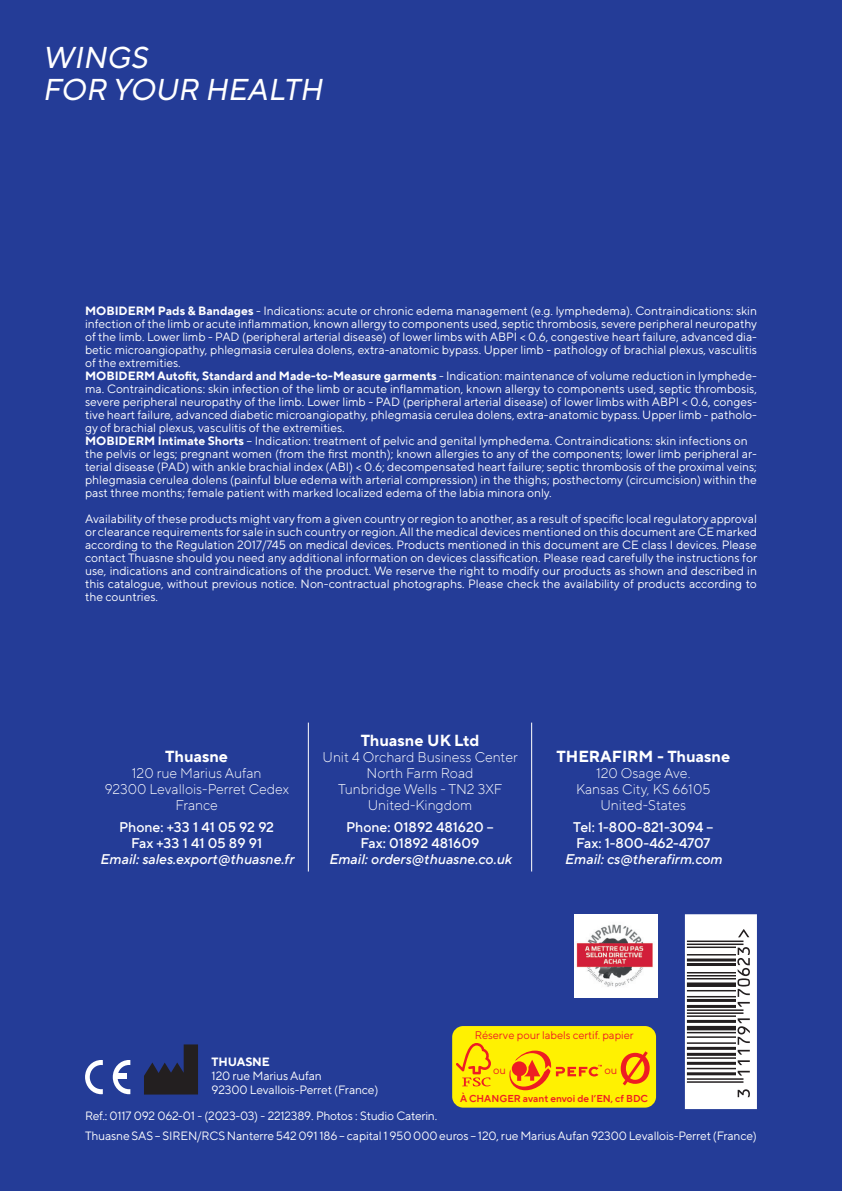
<style>
.page{position:relative;width:842px;height:1191px;background:#243c97}
.page>*{position:absolute;margin:0;border:0;box-sizing:border-box;transform-origin:0 0}
.t1{font:61.2px "Myriad Pro";color:#ee1d23}
.t2{font:italic 30px/32px "TT Norms Pro";color:#fff}
.t3{font:700 16px "TT Norms Pro";color:#fff}
.t4{font:300 14px/16px "TT Norms Pro";color:#fff;text-align:center}
.t5{font:500 14px/16px "TT Norms Pro";color:#fff;text-align:center}
.t6{font:italic 500 14px "TT Norms Pro";color:#fff}
.t7{font:12px/13px "TT Norms Pro";color:#fff}
.t8{font:700 12px "TT Norms Pro";letter-spacing:-.01em;color:#fff}
.t9{font:11px "TT Norms Pro";color:#ee1d23}
.t10{font:600 10px "TT Norms Pro";color:#ee1d23}
.s1{font-weight:700}
</style>
<div class="page">
<div style="left:686px;top:915px;width:70px;height:193px;background:#fff"></div>
<svg style="left:688px;top:929px;width:62px;height:168px"></svg>
<div style="left:685px;top:914px;width:72px;height:195px;border:2px solid #fff"></div>
<svg style="left:144px;top:1044px;width:54px;height:50px"></svg>
<svg style="left:85px;top:1060px;width:18px;height:34px"></svg>
<svg style="left:113px;top:1060px;width:17px;height:34px"></svg>
<div style="left:115px;top:1073px;width:12px;height:5px;background:#fff"></div>
<hr style="left:308px;top:722px;width:1px;height:149px;background:#fff">
<hr style="left:531px;top:722px;width:1px;height:149px;background:#fff">
<div style="left:453px;top:1027px;width:202px;height:79px;background:#fff101;border-radius:10px"></div>
<div style="left:452px;top:1026px;width:204px;height:81px;border:2px solid #fff101;border-radius:10px"></div>
<svg style="left:509px;top:1050px;width:93px;height:40px"></svg>
<svg style="left:456px;top:1043px;width:35px;height:43px"></svg>
<img style="left:574px;top:914px;width:84px;height:83px">
<h2 class="t2" style="left:43px;top:39px;width:288px">WINGS<br>FOR YOUR HEALTH</h2>
<p class="t7" style="left:85px;top:303px;width:674px"><span class="s1">MOBIDERM Pads &amp; Bandages</span> - Indications: acute or chronic edema management (e.g. lymphedema). Contraindications: skin infection of the limb or acute inflammation, known allergy to components used, septic thrombosis, severe peripheral neuropathy of the limb. Lower limb - PAD (peripheral arterial disease) of lower limbs with ABPI &lt; 0.6, congestive heart failure, advanced dia&shy;betic microangiopathy, phlegmasia cerulea dolens, extra-anatomic bypass. Upper limb - pathology of brachial plexus, vasculitis of the extremities.<br><span class="s1">MOBIDERM Autofit, Standard and Made-to-Measure garments</span> - Indication: maintenance of volume reduction in lymphede&shy;ma. Contraindications: skin infection of the limb or acute inflammation, known allergy to components used, septic thrombosis, severe peripheral neuropathy of the limb. Lower limb - PAD (peripheral arterial disease) of lower limbs with ABPI &lt; 0.6, conges&shy;tive heart failure, advanced diabetic microangiopathy, phlegmasia cerulea dolens, extra-anatomic bypass. Upper limb - patholo&shy;gy of brachial plexus, vasculitis of the extremities.<br><span class="s1">MOBIDERM Intimate Shorts</span> – Indication: treatment of pelvic and genital lymphedema. Contraindications: skin infections on the pelvis or legs; pregnant women (from the first month); known allergies to any of the components; lower limb peripheral ar&shy;terial disease (PAD) with ankle brachial index (ABI) &lt; 0.6; decompensated heart failure; septic thrombosis of the proximal veins; phlegmasia cerulea dolens (painful blue edema with arterial compression) in the thighs; posthectomy (circumcision) within the past three months; female patient with marked localized edema of the labia minora only.</p>
<p class="t7" style="left:85px;top:511px;width:674px;text-align:justify">Availability of these products might vary from a given country or region to another, as a result of specific local regulatory approval or clearance requirements for sale in such country or region. All the medical devices mentioned on this document are CE marked according to the Regulation 2017/745 on medical devices. Products mentioned in this document are CE class I devices. Please contact Thuasne should you need any additional information on devices classification. Please read carefully the instructions for use, indications and contraindications of the product. We reserve the right to modify our products as shown and described in this catalogue, without previous notice. Non-contractual photographs. Please check the availability of products according to the countries.</p>
<h3 class="t3" style="left:165px;top:744px;width:64px">Thuasne</h3>
<p class="t4" style="left:105px;top:764px;width:186px">120 rue Marius Aufan<br>92300 Levallois-Perret Cedex<br>France</p>
<p class="t5" style="left:119px;top:817px;width:156px">Phone: +33 1 41 05 92 92<br>Fax +33 1 41 05 89 91</p>
<p class="t6" style="left:100px;top:848px;width:196px">Email: sales.export@thuasne.fr</p>
<h3 class="t3" style="left:361px;top:728px;width:120px">Thuasne UK Ltd</h3>
<p class="t4" style="left:322px;top:748px;width:197px">Unit 4 Orchard Business Center<br>North Farm Road<br>Tunbridge Wells - TN2 3XF<br>United-Kingdom</p>
<p class="t5" style="left:346px;top:817px;width:149px">Phone: 01892 481620 –<br>Fax: 01892 481609</p>
<p class="t6" style="left:329px;top:848px;width:184px">Email: orders@thuasne.co.uk</p>
<h3 class="t3" style="left:556px;top:744px;width:175px">THERAFIRM - Thuasne</h3>
<p class="t4" style="left:576px;top:764px;width:136px">120 Osage Ave.<br>Kansas City, KS 66105<br>United-States</p>
<p class="t5" style="left:573px;top:817px;width:142px;text-align:left">Tel: 1-800-821-3094 –<br>Fax: 1-800-462-4707</p>
<p class="t6" style="left:564px;top:848px;width:159px">Email: cs@therafirm.com</p>
<p class="t9" style="left:475px;top:1026px;width:160px">Réserve pour labels certif. papier</p>
<p class="t8" style="left:212px;top:1053px;width:60px">THUASNE</p>
<p class="t7" style="left:212px;top:1068px;width:168px;line-height:14px">120 rue Marius Aufan<br>92300 Levallois-Perret (France)</p>
<h1 class="t1" style="left:618px;top:1025px;width:35px">ø</h1>
<p class="t9" style="left:493px;top:1062px;width:14px">ou</p>
<p class="t9" style="left:604px;top:1062px;width:14px">ou</p>
<p class="t10" style="left:460px;top:1091px;width:189px">À CHANGER avant envoi de l’EN, cf BDC</p>
<p class="t7" style="left:85px;top:1105px;width:673px;line-height:19.6px">Ref.: 0117 092 062-01 - (2023-03) - 2212389. Photos : Studio Caterin.<br>Thuasne SAS – SIREN/RCS Nanterre 542 091 186 – capital 1 950 000 euros – 120, rue Marius Aufan 92300 Levallois-Perret (France)</p>
</div>
